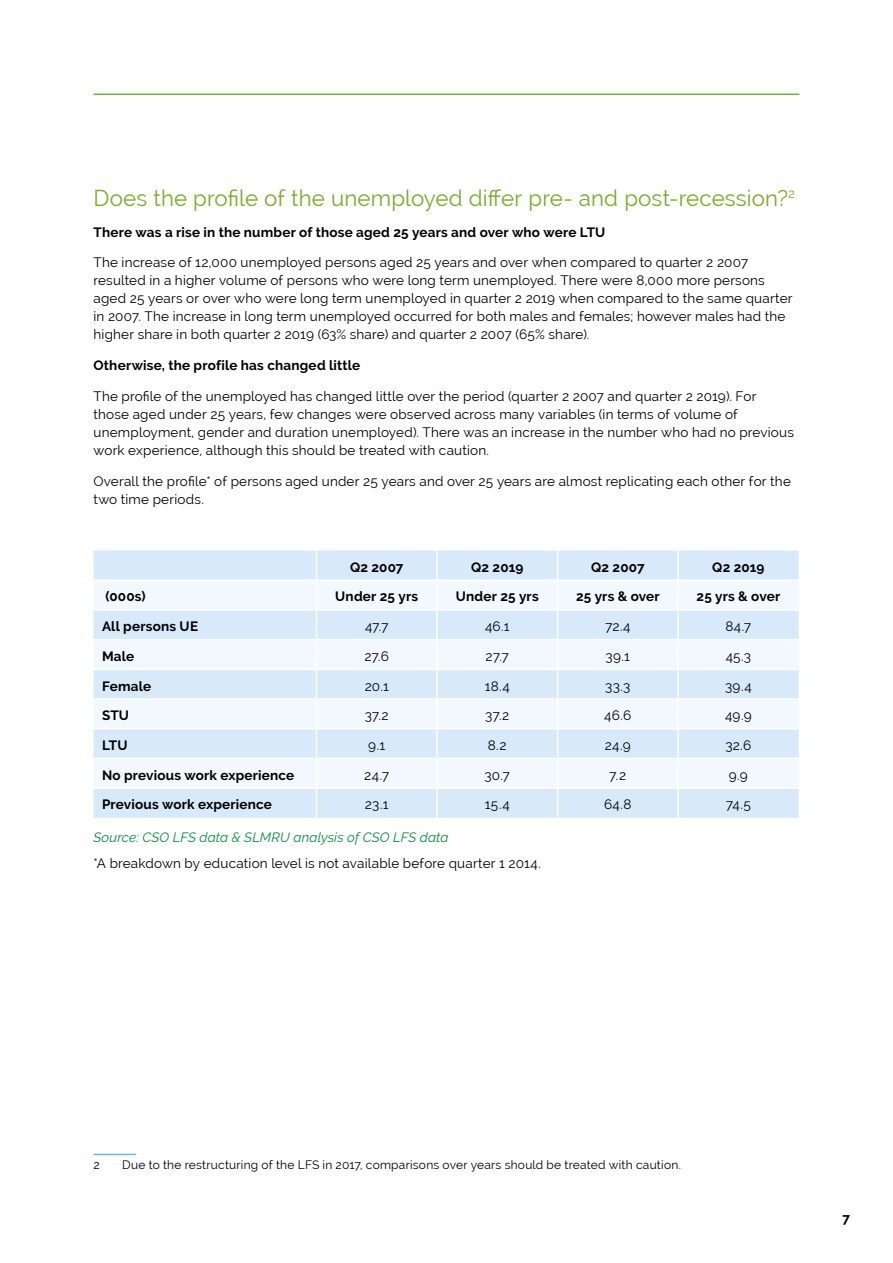
<style>
.page{position:relative;width:893px;height:1263px;background:#fff}
.page>*{position:absolute;margin:0;border:0;box-sizing:border-box;transform-origin:0 0}
.t1{font:22.5px "Raleway";letter-spacing:.005em;color:#79ac2c}
.t2{font:13.5px/18px "Raleway";letter-spacing:.015em;color:#000}
.t3{font:700 13.5px "Raleway";letter-spacing:.015em;color:#000}
.t4{font:italic 13.5px "Raleway";letter-spacing:.01em;color:#008e3f}
.t5{font:12px "Raleway";letter-spacing:.02em;color:#000}
</style>
<div class="page">
<hr style="left:94px;top:94px;width:705px;height:1px;background:#79ac2c">
<div style="left:94px;top:550px;width:705px;height:268px;background:#d8eafa"></div>
<svg style="left:94px;top:581px;width:705px;height:206px;fill:#f3f8fe"></svg>
<hr style="left:436px;top:550px;width:2px;height:29px;background:#fff">
<hr style="left:677px;top:550px;width:2px;height:29px;background:#fff">
<hr style="left:94px;top:579px;width:222px;height:2px;background:#fff">
<hr style="left:316px;top:579px;width:121px;height:2px;background:#fff">
<hr style="left:437px;top:579px;width:121px;height:2px;background:#fff">
<hr style="left:436px;top:581px;width:2px;height:28px;background:#fff">
<hr style="left:558px;top:579px;width:120px;height:2px;background:#fff">
<hr style="left:678px;top:579px;width:121px;height:2px;background:#fff">
<hr style="left:677px;top:581px;width:2px;height:28px;background:#fff">
<hr style="left:94px;top:609px;width:222px;height:2px;background:#fff">
<hr style="left:316px;top:609px;width:121px;height:2px;background:#fff">
<hr style="left:437px;top:609px;width:121px;height:2px;background:#fff">
<hr style="left:436px;top:611px;width:2px;height:28px;background:#fff">
<hr style="left:558px;top:609px;width:120px;height:2px;background:#fff">
<hr style="left:678px;top:609px;width:121px;height:2px;background:#fff">
<hr style="left:677px;top:611px;width:2px;height:28px;background:#fff">
<hr style="left:94px;top:639px;width:222px;height:1px;background:#fff">
<hr style="left:316px;top:639px;width:121px;height:1px;background:#fff">
<hr style="left:437px;top:639px;width:121px;height:1px;background:#fff">
<hr style="left:436px;top:640px;width:2px;height:29px;background:#fff">
<hr style="left:558px;top:639px;width:120px;height:1px;background:#fff">
<hr style="left:678px;top:639px;width:121px;height:1px;background:#fff">
<hr style="left:677px;top:640px;width:2px;height:29px;background:#fff">
<hr style="left:94px;top:669px;width:222px;height:1px;background:#fff">
<hr style="left:316px;top:669px;width:121px;height:1px;background:#fff">
<hr style="left:437px;top:669px;width:121px;height:1px;background:#fff">
<hr style="left:436px;top:670px;width:2px;height:28px;background:#fff">
<hr style="left:558px;top:669px;width:120px;height:1px;background:#fff">
<hr style="left:678px;top:669px;width:121px;height:1px;background:#fff">
<hr style="left:677px;top:670px;width:2px;height:28px;background:#fff">
<hr style="left:94px;top:698px;width:222px;height:2px;background:#fff">
<hr style="left:316px;top:698px;width:121px;height:2px;background:#fff">
<hr style="left:437px;top:698px;width:121px;height:2px;background:#fff">
<hr style="left:436px;top:700px;width:2px;height:28px;background:#fff">
<hr style="left:558px;top:698px;width:120px;height:2px;background:#fff">
<hr style="left:678px;top:698px;width:121px;height:2px;background:#fff">
<hr style="left:677px;top:700px;width:2px;height:28px;background:#fff">
<hr style="left:94px;top:728px;width:222px;height:1px;background:#fff">
<hr style="left:316px;top:728px;width:121px;height:1px;background:#fff">
<hr style="left:437px;top:728px;width:121px;height:1px;background:#fff">
<hr style="left:436px;top:729px;width:2px;height:29px;background:#fff">
<hr style="left:558px;top:728px;width:120px;height:1px;background:#fff">
<hr style="left:678px;top:728px;width:121px;height:1px;background:#fff">
<hr style="left:677px;top:729px;width:2px;height:29px;background:#fff">
<hr style="left:94px;top:758px;width:222px;height:1px;background:#fff">
<hr style="left:316px;top:758px;width:121px;height:1px;background:#fff">
<hr style="left:437px;top:758px;width:121px;height:1px;background:#fff">
<hr style="left:436px;top:759px;width:2px;height:28px;background:#fff">
<hr style="left:558px;top:758px;width:120px;height:1px;background:#fff">
<hr style="left:678px;top:758px;width:121px;height:1px;background:#fff">
<hr style="left:677px;top:759px;width:2px;height:28px;background:#fff">
<hr style="left:94px;top:787px;width:222px;height:2px;background:#fff">
<hr style="left:316px;top:787px;width:121px;height:2px;background:#fff">
<svg style="left:316px;top:550px;width:1px;height:268px"></svg>
<hr style="left:437px;top:787px;width:121px;height:2px;background:#fff">
<hr style="left:436px;top:789px;width:2px;height:29px;background:#fff">
<hr style="left:558px;top:787px;width:120px;height:2px;background:#fff">
<svg style="left:557px;top:550px;width:1px;height:268px"></svg>
<hr style="left:678px;top:787px;width:121px;height:2px;background:#fff">
<hr style="left:677px;top:789px;width:2px;height:29px;background:#fff">
<hr style="left:94px;top:1154px;width:42px;height:1px;background:#63b9e9">
<h1 class="t1" style="left:94px;top:185px;width:703px">Does the profile of the unemployed differ pre- and post-recession?<sup>2</sup></h1>
<p class="t3" style="left:94px;top:224px;width:513px">There was a rise in the number of those aged 25 years and over who were LTU</p>
<p class="t2" style="left:94px;top:253px;width:700px">The increase of 12,000 unemployed persons aged 25 years and over when compared to quarter 2 2007 resulted in a higher volume of persons who were long term unemployed. There were 8,000 more persons aged 25 years or over who were long term unemployed in quarter 2 2019 when compared to the same quarter in 2007. The increase in long term unemployed occurred for both males and females; however males had the higher share in both quarter 2 2019 (63% share) and quarter 2 2007 (65% share).</p>
<p class="t3" style="left:94px;top:358px;width:268px">Otherwise, the profile has changed little</p>
<p class="t2" style="left:94px;top:387px;width:702px">The profile of the unemployed has changed little over the period (quarter 2 2007 and quarter 2 2019). For those aged under 25 years, few changes were observed across many variables (in terms of volume of unemployment, gender and duration unemployed). There was an increase in the number who had no previous work experience, although this should be treated with caution.</p>
<p class="t2" style="left:94px;top:472px;width:699px">Overall the profile* of persons aged under 25 years and over 25 years are almost replicating each other for the two time periods.</p>
<p class="t3" style="left:350px;top:559px;width:55px">Q2 2007</p>
<p class="t3" style="left:471px;top:559px;width:54px">Q2 2019</p>
<p class="t3" style="left:591px;top:559px;width:55px">Q2 2007</p>
<p class="t3" style="left:712px;top:559px;width:54px">Q2 2019</p>
<p class="t3" style="left:105px;top:589px;width:42px">(000s)</p>
<p class="t3" style="left:335px;top:589px;width:84px">Under 25 yrs</p>
<p class="t3" style="left:456px;top:589px;width:84px">Under 25 yrs</p>
<p class="t3" style="left:576px;top:589px;width:85px">25 yrs &amp; over</p>
<p class="t3" style="left:696px;top:589px;width:85px">25 yrs &amp; over</p>
<p class="t3" style="left:102px;top:619px;width:98px">All persons UE</p>
<p class="t2" style="left:365px;top:617px;width:25px">47.7</p>
<p class="t2" style="left:485px;top:617px;width:26px">46.1</p>
<p class="t2" style="left:605px;top:617px;width:27px">72.4</p>
<p class="t2" style="left:725px;top:617px;width:27px">84.7</p>
<p class="t3" style="left:102px;top:648px;width:34px">Male</p>
<p class="t2" style="left:364px;top:647px;width:26px">27.6</p>
<p class="t2" style="left:486px;top:647px;width:25px">27.7</p>
<p class="t2" style="left:606px;top:647px;width:26px">39.1</p>
<p class="t2" style="left:726px;top:647px;width:27px">45.3</p>
<p class="t3" style="left:102px;top:678px;width:51px">Female</p>
<p class="t2" style="left:365px;top:677px;width:26px">20.1</p>
<p class="t2" style="left:485px;top:677px;width:26px">18.4</p>
<p class="t2" style="left:605px;top:677px;width:27px">33.3</p>
<p class="t2" style="left:725px;top:677px;width:28px">39.4</p>
<p class="t3" style="left:102px;top:708px;width:29px">STU</p>
<p class="t2" style="left:365px;top:706px;width:26px">37.2</p>
<p class="t2" style="left:485px;top:706px;width:26px">37.2</p>
<p class="t2" style="left:604px;top:706px;width:29px">46.6</p>
<p class="t2" style="left:725px;top:706px;width:28px">49.9</p>
<p class="t3" style="left:102px;top:737px;width:27px">LTU</p>
<p class="t2" style="left:368px;top:736px;width:18px">9.1</p>
<p class="t2" style="left:488px;top:736px;width:20px">8.2</p>
<p class="t2" style="left:605px;top:736px;width:28px">24.9</p>
<p class="t2" style="left:725px;top:736px;width:27px">32.6</p>
<p class="t3" style="left:102px;top:767px;width:194px">No previous work experience</p>
<p class="t2" style="left:364px;top:766px;width:27px">24.7</p>
<p class="t2" style="left:484px;top:766px;width:27px">30.7</p>
<p class="t2" style="left:609px;top:766px;width:18px">7.2</p>
<p class="t2" style="left:729px;top:766px;width:21px">9.9</p>
<p class="t3" style="left:102px;top:797px;width:172px">Previous work experience</p>
<p class="t2" style="left:365px;top:795px;width:25px">23.1</p>
<p class="t2" style="left:485px;top:795px;width:26px">15.4</p>
<p class="t2" style="left:604px;top:795px;width:29px">64.8</p>
<p class="t2" style="left:726px;top:795px;width:27px">74.5</p>
<p class="t4" style="left:93px;top:829px;width:357px">Source: CSO LFS data &amp; SLMRU analysis of CSO LFS data</p>
<p class="t2" style="left:93px;top:854px;width:449px">*A breakdown by education level is not available before quarter 1 2014.</p>
<p class="t5" style="left:94px;top:1158px;width:8px">2</p>
<p class="t5" style="left:122px;top:1158px;width:560px">Due to the restructuring of the LFS in 2017, comparisons over years should be treated with caution.</p>
<p class="t3" style="left:842px;top:1210px;width:9px">7</p>
</div>
